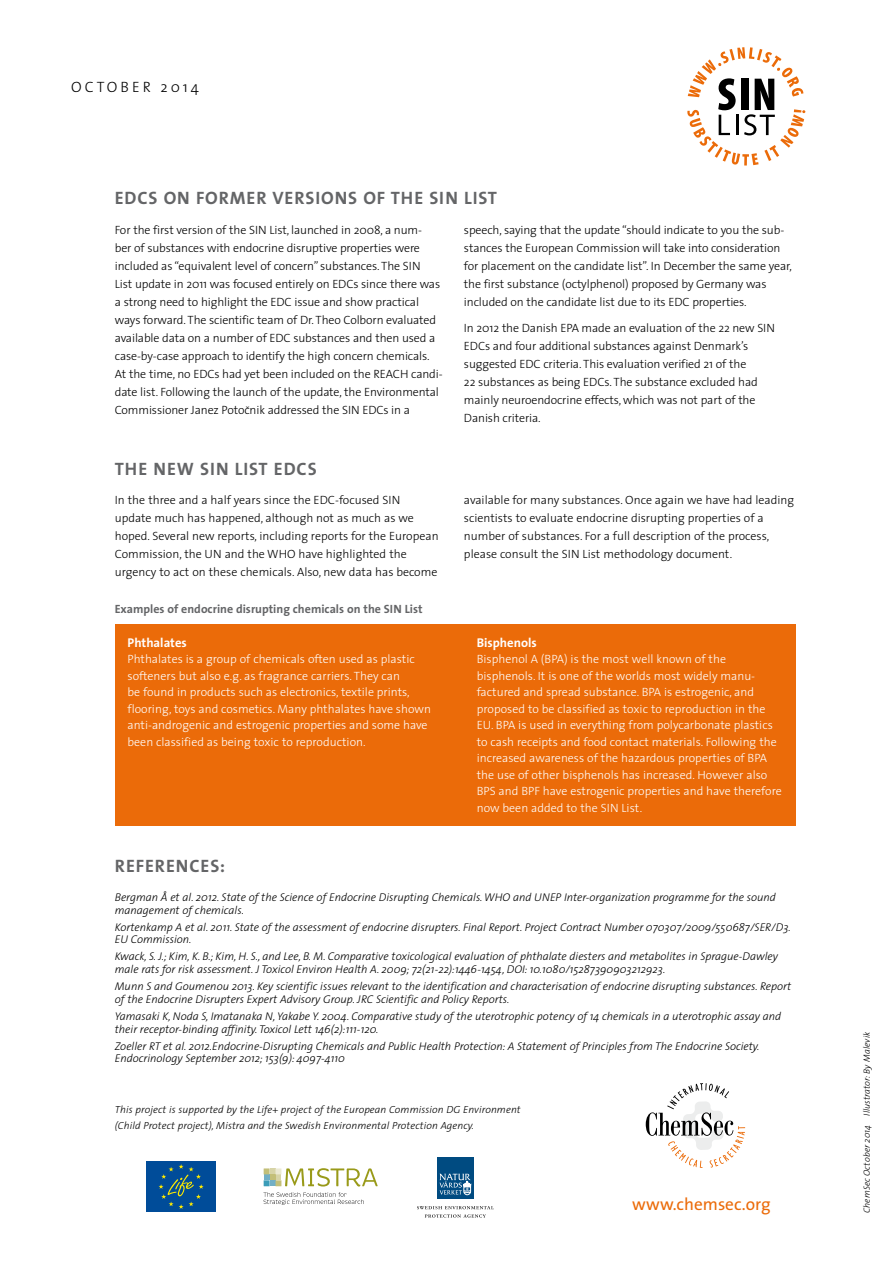
<style>
.page{position:relative;width:893px;height:1263px;background:#fff}
.page>*{position:absolute;margin:0;border:0;box-sizing:border-box;transform-origin:0 0}
.t1{font:700 18px "The Sans";letter-spacing:.05em;color:#646567}
.t2{font:17.25px "The Sans";color:#eb6b09}
.t3{font:300 15px "The Sans";letter-spacing:.2em;color:#000}
.t4{font:700 12.75px "The Sans";color:#fff}
.t5{font:300 12px/18px "The Sans";letter-spacing:-.01em;color:#000}
.t6{font:300 12px/16.5px "The Sans";color:#fff}
.t7{font:700 12px "The Sans";color:#646567}
.t8{font:italic 300 11.25px/12.8px "The Sans";color:#000}
.t9{font:italic 300 10.35px/15.5px "The Sans";letter-spacing:.01em;color:#000}
.t10{font:italic 300 9px "The Sans";letter-spacing:.01em;color:#000}
</style>
<div class="page">
<div style="left:115px;top:625px;width:680px;height:201px;background:#eb6b09"></div>
<svg style="left:687px;top:47px;width:118px;height:119px"></svg>
<svg style="left:646px;top:1083px;width:99px;height:85px"></svg>
<div style="left:146px;top:1161px;width:70px;height:50px;background:#004c99"></div>
<svg style="left:159px;top:1164px;width:45px;height:45px"></svg>
<svg style="left:264px;top:1168px;width:114px;height:18px"></svg>
<svg style="left:263px;top:1192px;width:101px;height:13px"></svg>
<div style="left:437px;top:1157px;width:36px;height:41px;background:#004b81"></div>
<svg style="left:439px;top:1174px;width:32px;height:21px"></svg>
<svg style="left:417px;top:1206px;width:77px;height:11px"></svg>
<p class="t3" style="left:71px;top:74px;width:13px">octo</p>
<p class="t3" style="left:120px;top:74px;width:21px">ber</p>
<p class="t3" style="left:160px;top:74px;width:40px">2014</p>
<h1 class="t1" style="left:115px;top:183px;width:325px">EDCs on former versions of the SIN</h1>
<h1 class="t1" style="left:464px;top:183px;width:34px">List</h1>
<p class="t5" style="left:115px;top:220px;width:329px">For the first version of the SIN List, launched in 2008, a num-<br>ber of substances with endocrine disruptive properties were included as “equivalent level of concern” substances. The SIN<br>List update in 2011 was focused entirely on EDCs since there was a strong need to highlight the EDC issue and show practical ways forward. The scientific team of Dr. Theo Colborn evaluated available data on a number of EDC substances and then used a case-by-case approach to identify the high concern chemicals.<br>At the time, no EDCs had yet been included on the REACH candi&shy;date list. Following the launch of the update, the Environmental Commissioner Janez Potocnik addressed the SIN EDCs in a</p>
<p class="t5" style="left:464px;top:220px;width:329px">speech, saying that the update “should indicate to you the sub&shy;stances the European Commission will take into consideration for placement on the candidate list”. In December the same year, the first substance (octylphenol) proposed by Germany was included on the candidate list due to its EDC properties.</p>
<p class="t5" style="left:464px;top:319px;width:313px">In 2012 the Danish EPA made an evaluation of the 22 new SIN EDCs and four additional substances against Denmark’s suggested EDC criteria. This evaluation verified 21 of the<br>22 substances as being EDCs. The substance excluded had mainly neuroendocrine effects, which was not part of the Danish criteria.</p>
<p class="t5" style="left:245px;top:401px;width:7px">ˇ</p>
<h1 class="t1" style="left:115px;top:454px;width:96px">The new SIN</h1>
<h1 class="t1" style="left:235px;top:454px;width:83px">List EDCs</h1>
<p class="t5" style="left:115px;top:490px;width:325px">In the three and a half years since the EDC-focused SIN update much has happened, although not as much as we hoped. Several new reports, including reports for the European Commission, the UN and the WHO have highlighted the urgency to act on these chemicals. Also, new data has become</p>
<p class="t5" style="left:464px;top:490px;width:332px">available for many substances. Once again we have had leading scientists to evaluate endocrine disrupting properties of a number of substances. For a full description of the process, please consult the SIN List methodology document.</p>
<p class="t7" style="left:115px;top:598px;width:276px">Examples of endocrine disrupting chemicals on the SIN</p>
<p class="t7" style="left:405px;top:598px;width:19px">List</p>
<p class="t4" style="left:128px;top:632px;width:61px">Phthalates</p>
<p class="t6" style="left:128px;top:650px;width:305px">Phthalates is a group of chemicals often used as plastic softeners but also e.g. as fragrance carriers. They can<br>be found in products such as electronics, textile prints, flooring, toys and cosmetics. Many phthalates have shown anti-androgenic and estrogenic properties and some have been classified as being toxic to reproduction.</p>
<h1 class="t1" style="left:115px;top:851px;width:112px">references:</h1>
<p class="t4" style="left:477px;top:632px;width:62px">Bisphenols</p>
<p class="t6" style="left:477px;top:650px;width:306px">Bisphenol A (BPA) is the most well known of the bisphenols. It is one of the worlds most widely manu&shy;factured and spread substance. B PA is estrogenic, and proposed to be classified as toxic to reproduction in the EU. B PA is used in everything from polycarbonate plastics to cash receipts and food contact materials. Following the increased awareness of the hazardous properties of B PA the use of other bisphenols has increased. However also<br>B PS and B PF have estrogenic properties and have therefore now been added to the SIN List.</p>
<p class="t8" style="left:115px;top:890px;width:663px">Bergman Å et al. 2012. State of the Science of Endocrine Disrupting Chemicals. WHO and UNEP Inter-organization programme for the sound management of chemicals.</p>
<p class="t8" style="left:115px;top:920px;width:677px">Kortenkamp A et al. 2011. State of the assessment of endocrine disrupters. Final Report. Project Contract Number 070307/2009/550687/SER/D3.<br>EU Commission.</p>
<p class="t8" style="left:115px;top:950px;width:665px">Kwack, S. J.; Kim, K. B.; Kim, H. S., and Lee, B. M. Comparative toxicological evaluation of phthalate diesters and metabolites in Sprague-Dawley male rats for risk assessment. J Toxicol Environ Health A. 2009; 72(21-22):1446-1454, DOI: 10.1080/15287390903212923.</p>
<p class="t8" style="left:115px;top:980px;width:678px">Munn S and Goumenou 2013. Key scientific issues relevant to the identification and characterisation of endocrine disrupting substances. Report of the Endocrine Disrupters Expert Advisory Group. JRC Scientific and Policy Reports.</p>
<p class="t8" style="left:115px;top:1009px;width:668px">Yamasaki K, Noda S, Imatanaka N, Yakabe Y. 2004. Comparative study of the uterotrophic potency of 14 chemicals in a uterotrophic assay and their receptor-binding affinity. Toxicol Lett 146(2):111-120.</p>
<p class="t8" style="left:115px;top:1039px;width:646px">Zoeller RT et al. 2012.Endocrine-Disrupting Chemicals and Public Health Protection: A Statement of Principles from The Endocrine Society.<br>Endocrinology September 2012; 153(9): 4097-4110</p>
<p class="t9" style="left:115px;top:1102px;width:407px">This project is supported by the Life+ project of the European Commission DG Environment (Child Protect project), Mistra and the Swedish Environmental Protection Agency.</p>
<h2 class="t2" style="left:632px;top:1190px;width:140px">www.chemsec.org</h2>
<p class="t10" style="left:859px;top:1213px;width:183px;rotate:-90deg">ChemSec October 2014 Illustrator: By Malevik</p>
</div>
